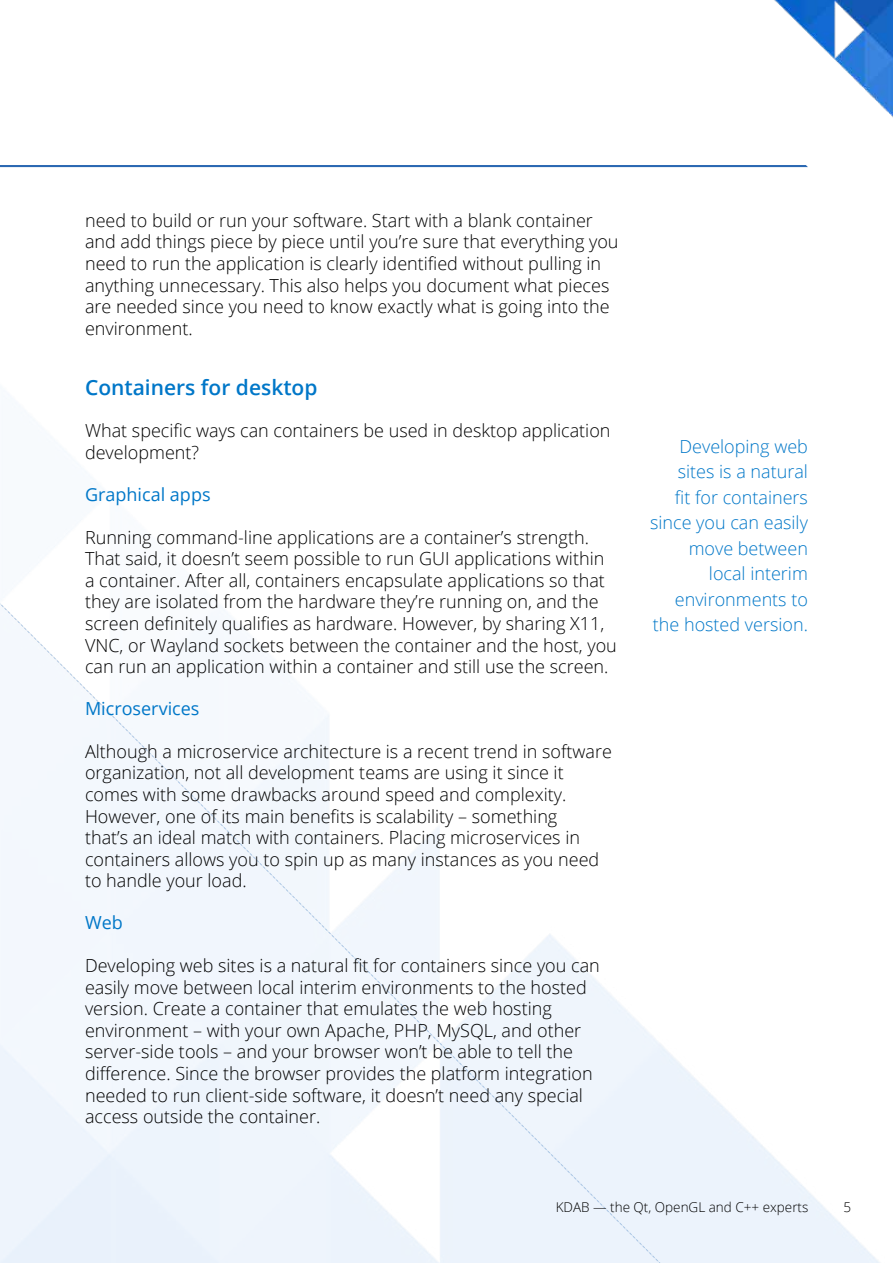
<style>
.page{position:relative;width:893px;height:1263px;background:#fff}
.page>*{position:absolute;margin:0;border:0;box-sizing:border-box;transform-origin:0 0}
.t1{font:600 21px "Open Sans";color:#0077c8}
.t2{font:300 18px/21.6px "Open Sans";color:#000}
.t3{font:300 18px/25.5px "Open Sans";color:#0077c8;text-align:right}
.t4{font:18px "Open Sans";color:#0077c8}
.t5{font:300 13.5px "Open Sans";color:#000}
</style>
<div class="page">
<img style="left:0;top:398px;width:880px;height:865px">
<img style="left:731px;top:0;width:162px;height:168px">
<hr style="left:0;top:165px;width:808px;height:2px;background:#2e6ab3">
<p class="t2" style="left:85px;top:209px;width:535px">need to build or run your software. Start with a blank container and add things piece by piece until you’re sure that everything you need to run the application is clearly identified without pulling in anything unnecessary. This also helps you document what pieces are needed since you need to know exactly what is going into the environment.</p>
<p class="t1" style="left:85px;top:373px;width:234px">Containers for desktop</p>
<p class="t2" style="left:85px;top:420px;width:527px">What specific ways can containers be used in desktop application development?</p>
<p class="t4" style="left:85px;top:482px;width:127px">Graphical apps</p>
<p class="t2" style="left:85px;top:526px;width:533px">Running command-line applications are a container’s strength.<br>That said, it doesn’t seem possible to run GUI applications within a container. After all, containers encapsulate applications so that they are isolated from the hardware they’re running on, and the screen definitely qualifies as hardware. However, by sharing X11, VNC, or Wayland sockets between the container and the host, you can run an application within a container and still use the screen.</p>
<p class="t4" style="left:85px;top:696px;width:116px">Microservices</p>
<p class="t2" style="left:85px;top:740px;width:528px">Although a microservice architecture is a recent trend in software organization, not all development teams are using it since it comes with some drawbacks around speed and complexity.<br>However, one of its main benefits is scalability – something<br>that’s an ideal match with containers. Placing microservices in containers allows you to spin up as many instances as you need to handle your load.</p>
<p class="t4" style="left:85px;top:910px;width:39px">Web</p>
<p class="t2" style="left:85px;top:954px;width:516px">Developing web sites is a natural fit for containers since you can easily move between local interim environments to the hosted version. Create a container that emulates the web hosting environment – with your own Apache, PHP, MySQL, and other server-side tools – and your browser won’t be able to tell the difference. Since the browser provides the platform integration needed to run client-side software, it doesn’t need any special access outside the container.</p>
<p class="t3" style="left:650px;top:433px;width:159px">Developing web sites is a natural<br>fit for containers since you can easily move between local interim environments to the hosted version.</p>
<p class="t5" style="left:556px;top:1198px;width:254px">KDAB — the Qt, OpenGL and C++ experts</p>
<p class="t5" style="left:843px;top:1198px;width:9px">5</p>
</div>
